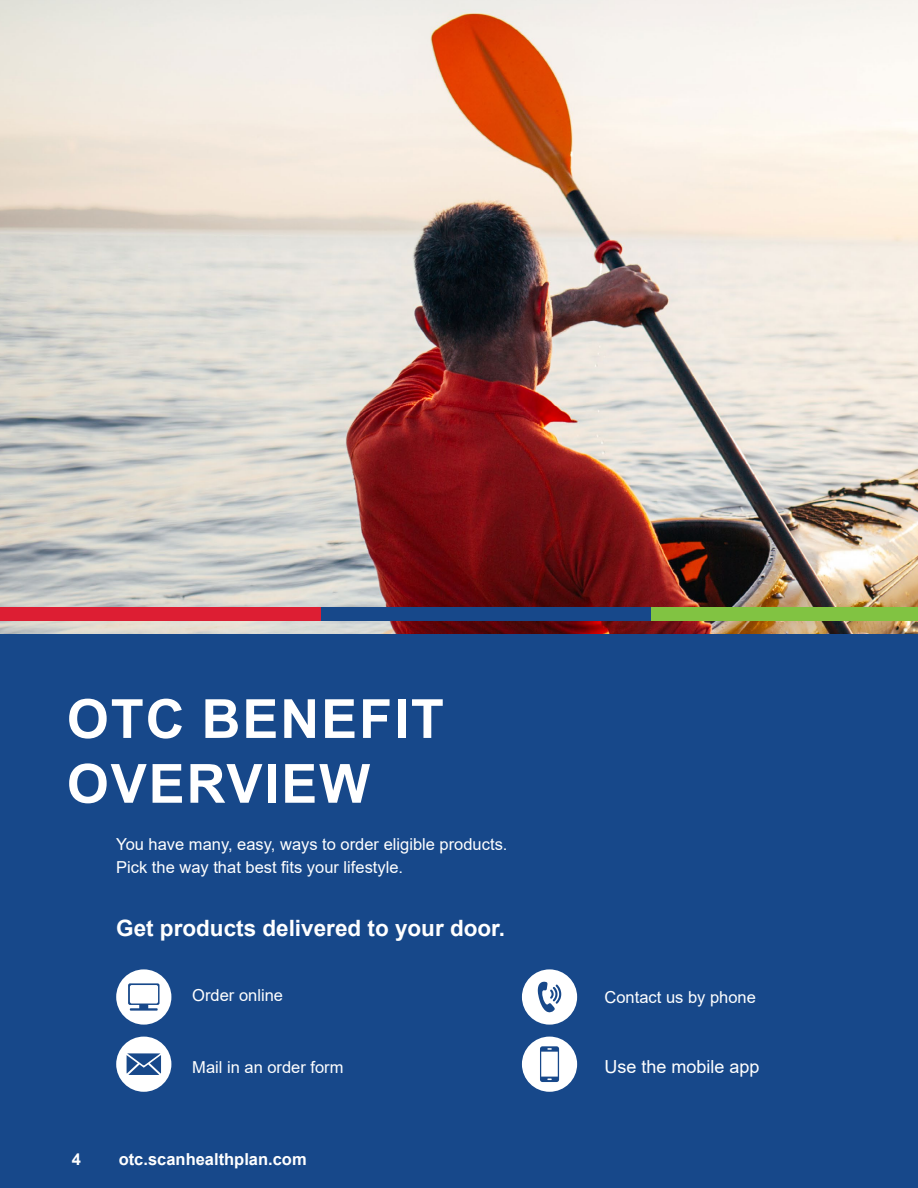
<style>
.page{position:relative;width:918px;height:1188px;background:#fff}
.page>*{position:absolute;margin:0;border:0;box-sizing:border-box;transform-origin:0 0}
.t1{font:700 54px/64.8px "Arial";letter-spacing:.035em;color:#fff}
.t2{font:700 22.5px "Arial";color:#fff}
.t3{font:18px "Arial";color:#fff}
.t4{font:16.5px/22.5px "Arial";color:#fff}
.t5{font:700 16.5px "Arial";color:#fff}
</style>
<div class="page">
<img style="left:0;top:0;width:918px;height:634px">
<div style="left:0;top:634px;width:918px;height:554px;background:#17488a"></div>
<div style="left:116px;top:1037px;width:55px;height:55px;background:#fff;border-radius:50%"></div>
<svg style="left:127px;top:1053px;width:34px;height:22px"></svg>
<div style="left:522px;top:969px;width:55px;height:56px;background:#fff;border-radius:50%"></div>
<svg style="left:538px;top:982px;width:23px;height:31px"></svg>
<div style="left:116px;top:969px;width:55px;height:56px;background:#fff;border-radius:50%"></div>
<svg style="left:128px;top:983px;width:32px;height:28px"></svg>
<div style="left:522px;top:1037px;width:55px;height:55px;background:#fff;border-radius:50%"></div>
<svg style="left:540px;top:1046px;width:19px;height:36px"></svg>
<div style="left:651px;top:607px;width:267px;height:13px;background:#81c342"></div>
<div style="left:321px;top:607px;width:330px;height:13px;background:#17488a"></div>
<div style="left:0;top:607px;width:321px;height:13px;background:#dd1e33"></div>
<h1 class="t1" style="left:67px;top:687px;width:379px">OTC BENEFIT<br>OVERVIEW</h1>
<p class="t4" style="left:116px;top:833px;width:393px">You have many, easy, ways to order eligible products.<br>Pick the way that best fits your lifestyle.</p>
<h2 class="t2" style="left:116px;top:912px;width:390px">Get products delivered to your door.</h2>
<p class="t4" style="left:192px;top:984px;width:92px">Order online</p>
<p class="t4" style="left:192px;top:1056px;width:153px">Mail in an order form</p>
<p class="t5" style="left:72px;top:1148px;width:11px">4</p>
<p class="t5" style="left:119px;top:1148px;width:189px">otc.scanhealthplan.com</p>
<p class="t4" style="left:605px;top:986px;width:153px">Contact us by phone</p>
<p class="t3" style="left:605px;top:1054px;width:157px">Use the mobile app</p>
</div>
